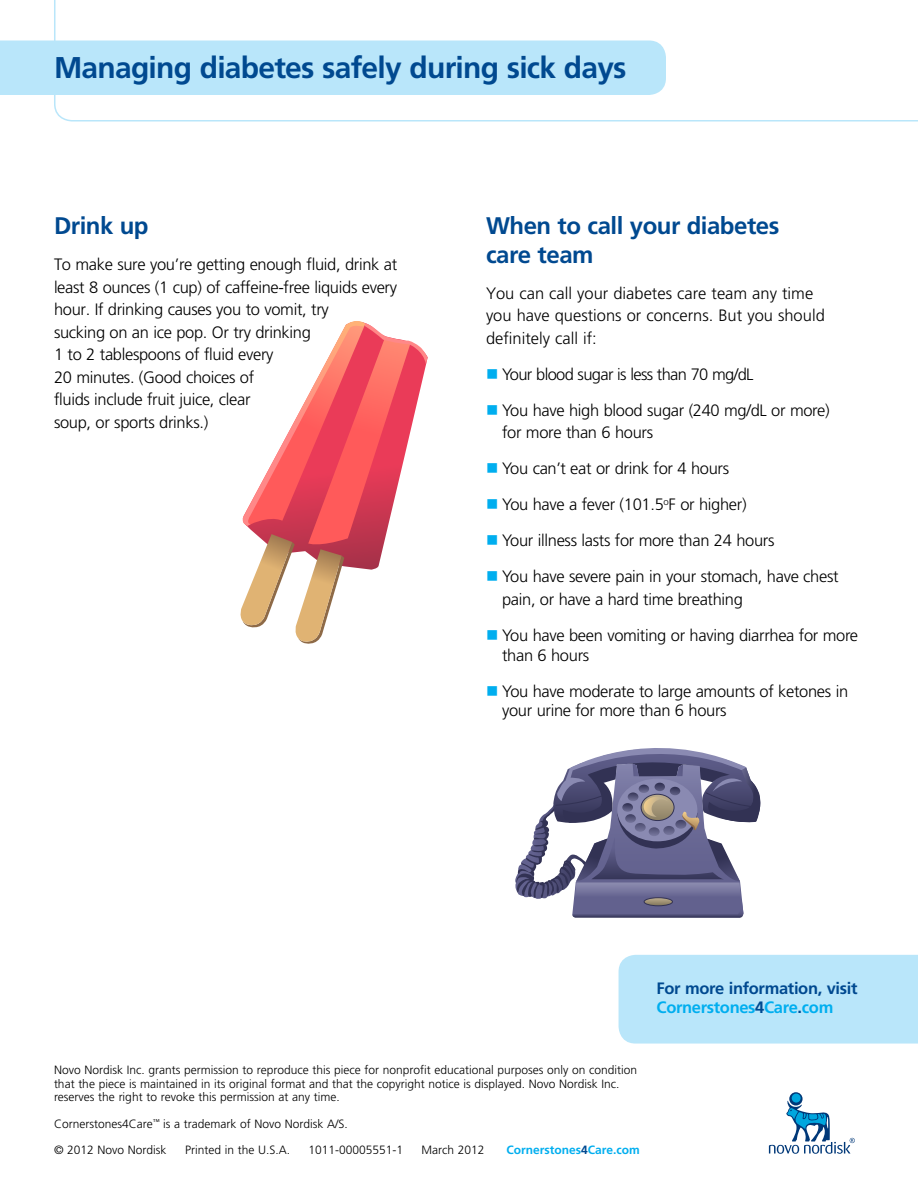
<style>
.page{position:relative;width:918px;height:1188px;background:#fff}
.page>*{position:absolute;margin:0;border:0;box-sizing:border-box;transform-origin:0 0}
.t1{font:700 30px "Frutiger";letter-spacing:-.025em;color:#004990}
.t2{font:700 24px/28.8px "Frutiger";letter-spacing:-.02em;color:#004990}
.t3{font:300 16.5px/22.5px "Frutiger";letter-spacing:-.02em;color:#000}
.t4{font:300 16.5px/22.5px "Frutiger";color:#000}
.t5{font:700 16.5px/19.5px "Frutiger";letter-spacing:-.02em;color:#004990}
.t6{font:300 16.5px "Frutiger";letter-spacing:-.04em;color:#000}
.t7{font:300 12px/13.5px "Frutiger";color:#000}
.t8{font:700 12px "Frutiger";color:#00aeef}
.s1{color:#00aeef}
.s2{color:#004990}
</style>
<div class="page">
<svg style="left:54px;top:0;width:864px;height:122px"></svg>
<div style="left:0;top:40px;width:666px;height:55px;background:#b9e6fa"></div>
<svg style="left:789px;top:1092px;width:14px;height:14px"></svg>
<div style="left:792px;top:1094px;width:9px;height:9px;background:#00a6de;border-radius:50%"></div>
<svg style="left:769px;top:1100px;width:86px;height:54px"></svg>
<div style="left:619px;top:955px;width:299px;height:89px;background:#b9e6fa"></div>
<svg style="left:240px;top:321px;width:188px;height:323px"></svg>
<svg style="left:515px;top:748px;width:246px;height:170px"></svg>
<h1 class="t1" style="left:54px;top:50px;width:574px">Managing diabetes safely during sick days</h1>
<h2 class="t2" style="left:54px;top:211px;width:96px">Drink up</h2>
<p class="t3" style="left:54px;top:253px;width:345px">To make sure you’re getting enough fluid, drink at least 8 ounces (1 cup) of caffeine-free liquids every hour. If drinking causes you to vomit, try<br>sucking on an ice pop. Or try drinking<br>1 to 2 tablespoons of fluid every<br>20 minutes. (Good choices of<br>fluids include fruit juice, clear<br>soup, or sports drinks.)</p>
<h2 class="t2" style="left:486px;top:211px;width:295px">When to call your diabetes care team</h2>
<p class="t4" style="left:486px;top:282px;width:340px">You can call your diabetes care team any time you have questions or concerns. But you should definitely call if:</p>
<p class="t6" style="left:486px;top:365px;width:269px"><span class="s1">■</span> Your blood sugar is less than 70 mg/dL</p>
<p class="t3" style="left:502px;top:399px;width:329px;text-indent:-16px"><span class="s1">■</span> You have high blood sugar (240 mg/dL or more) for more than 6 hours</p>
<p class="t3" style="left:486px;top:458px;width:245px"><span class="s1">■</span> You can’t eat or drink for 4 hours</p>
<p class="t3" style="left:486px;top:494px;width:262px"><span class="s1">■</span> You have a fever (101.5<sup>o</sup>F or higher)</p>
<p class="t3" style="left:486px;top:530px;width:290px"><span class="s1">■</span> Your illness lasts for more than 24 hours</p>
<p class="t3" style="left:502px;top:566px;width:338px;text-indent:-16px"><span class="s1">■</span> You have severe pain in your stomach, have chest pain, or have a hard time breathing</p>
<p class="t3" style="left:502px;top:625px;width:358px;line-height:19.8px;text-indent:-16px"><span class="s1">■</span> You have been vomiting or having diarrhea for more than 6 hours</p>
<p class="t3" style="left:502px;top:681px;width:348px;line-height:19.8px;text-indent:-16px"><span class="s1">■</span> You have moderate to large amounts of ketones in your urine for more than 6 hours</p>
<p class="t5" style="left:657px;top:978px;width:202px">For more information, visit<br><span class="s1">Cornerstones</span>4<span class="s1">Care</span>.<span class="s1">com</span></p>
<p class="t7" style="left:54px;top:1063px;width:585px">Novo Nordisk Inc. grants permission to reproduce this piece for nonprofit educational purposes only on condition that the piece is maintained in its original format and that the copyright notice is displayed. Novo Nordisk Inc. reserves the right to revoke this permission at any time.</p>
<p class="t7" style="left:54px;top:1111px;width:296px;line-height:25.5px">Cornerstones4Care<sup>™</sup> is a trademark of Novo Nordisk A/S. © 2012 Novo Nordisk</p>
<p class="t7" style="left:185px;top:1143px;width:107px">Printed in the U.S.A.</p>
<p class="t7" style="left:308px;top:1143px;width:96px">1011-00005551-1</p>
<p class="t7" style="left:422px;top:1143px;width:65px">March 2012</p>
<p class="t8" style="left:507px;top:1142px;width:135px">Cornerstones<span class="s2">4</span>Care.com</p>
</div>
